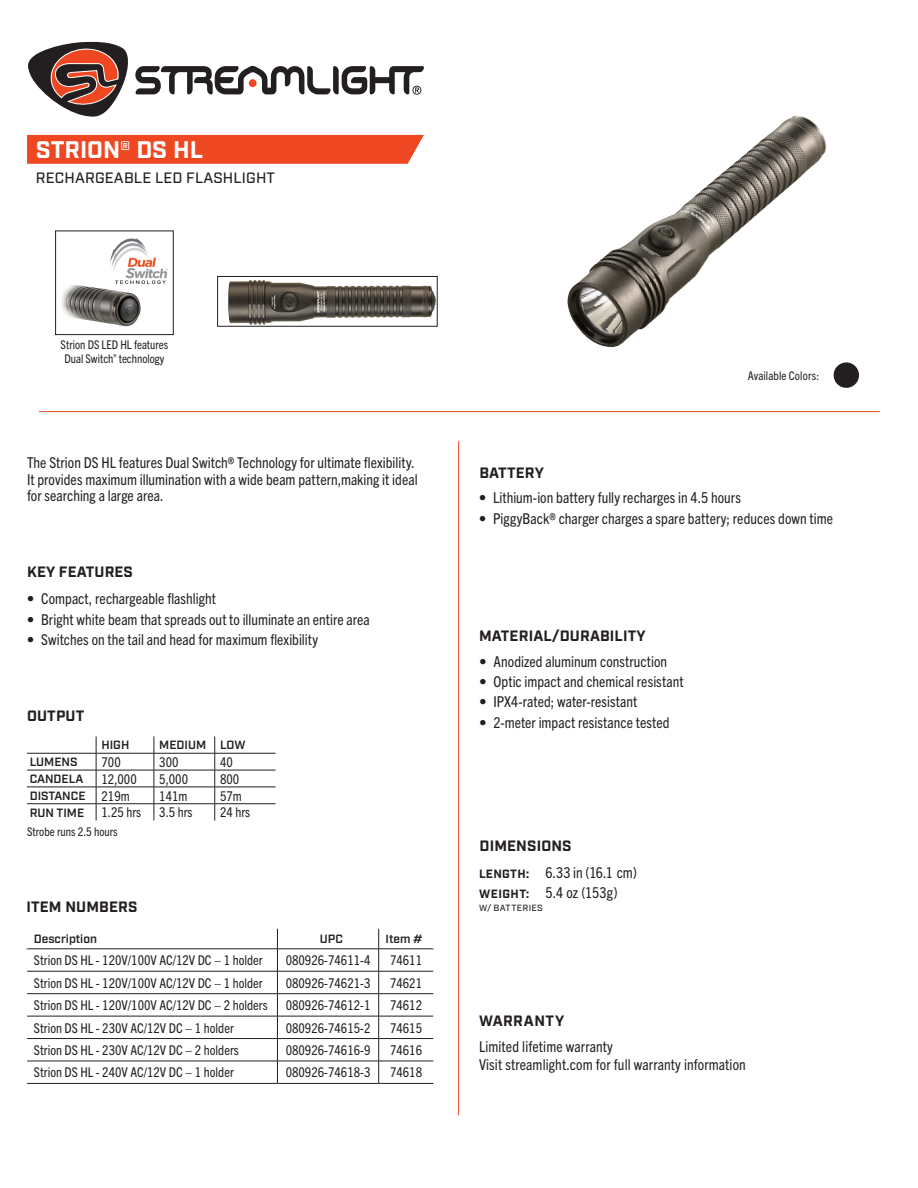
<style>
.page{position:relative;width:918px;height:1188px;background:#fff}
.page>*{position:absolute;margin:0;border:0;box-sizing:border-box;transform-origin:0 0}
.t1{font:700 24px "Industry";color:#fff}
.t2{font:condensed 15px/16.5px "Trade Gothic Next LT Pro";letter-spacing:.005em;color:#231f20}
.t3{font:700 15px "Industry";letter-spacing:.01em;color:#231f20}
.t4{font:500 15px "Industry";letter-spacing:.01em;color:#231f20}
.t5{font:700 15px "Industry";letter-spacing:.035em;color:#231f20}
.t6{font:condensed 13.5px "Trade Gothic Next LT Pro";color:#231f20}
.t7{font:condensed 12px "Trade Gothic Next LT Pro";color:#231f20}
.t8{font:600 12px "Industry";color:#231f20}
.t9{font:700 12px "Industry";letter-spacing:.03em;color:#231f20}
.t10{font:500 9px "Industry";letter-spacing:.04em;color:#231f20}
</style>
<div class="page">
<div style="left:834px;top:362px;width:25px;height:26px;background:#231f20;border-radius:50%"></div>
<hr style="left:27px;top:971px;width:250px;height:1px;background:#231f20">
<hr style="left:277px;top:971px;width:102px;height:1px;background:#231f20">
<hr style="left:379px;top:971px;width:54px;height:1px;background:#231f20">
<hr style="left:27px;top:993px;width:250px;height:1px;background:#231f20">
<hr style="left:277px;top:993px;width:102px;height:1px;background:#231f20">
<hr style="left:379px;top:993px;width:54px;height:1px;background:#231f20">
<hr style="left:27px;top:1016px;width:250px;height:1px;background:#231f20">
<hr style="left:277px;top:1016px;width:102px;height:1px;background:#231f20">
<hr style="left:379px;top:1016px;width:54px;height:1px;background:#231f20">
<hr style="left:27px;top:1038px;width:250px;height:1px;background:#231f20">
<hr style="left:277px;top:1038px;width:102px;height:1px;background:#231f20">
<hr style="left:379px;top:1038px;width:54px;height:1px;background:#231f20">
<hr style="left:27px;top:1061px;width:250px;height:1px;background:#231f20">
<hr style="left:277px;top:1061px;width:102px;height:1px;background:#231f20">
<hr style="left:379px;top:1061px;width:54px;height:1px;background:#231f20">
<hr style="left:27px;top:1083px;width:250px;height:1px;background:#231f20">
<hr style="left:277px;top:1083px;width:102px;height:1px;background:#231f20">
<hr style="left:379px;top:1083px;width:54px;height:1px;background:#231f20">
<hr style="left:26px;top:949px;width:251px;height:1px;background:#231f20">
<hr style="left:277px;top:949px;width:102px;height:1px;background:#231f20">
<hr style="left:379px;top:949px;width:55px;height:1px;background:#231f20">
<svg style="left:277px;top:929px;width:1px;height:154px"></svg>
<svg style="left:378px;top:929px;width:1px;height:154px"></svg>
<hr style="left:27px;top:753px;width:69px;height:1px;background:#231f20">
<hr style="left:96px;top:753px;width:58px;height:1px;background:#231f20">
<hr style="left:154px;top:753px;width:61px;height:1px;background:#231f20">
<hr style="left:215px;top:753px;width:61px;height:1px;background:#231f20">
<hr style="left:27px;top:770px;width:69px;height:1px;background:#231f20">
<hr style="left:96px;top:770px;width:58px;height:1px;background:#231f20">
<hr style="left:154px;top:770px;width:61px;height:1px;background:#231f20">
<hr style="left:215px;top:770px;width:61px;height:1px;background:#231f20">
<hr style="left:27px;top:787px;width:69px;height:1px;background:#231f20">
<hr style="left:96px;top:787px;width:58px;height:1px;background:#231f20">
<hr style="left:154px;top:787px;width:61px;height:1px;background:#231f20">
<hr style="left:215px;top:787px;width:61px;height:1px;background:#231f20">
<hr style="left:27px;top:803px;width:69px;height:1px;background:#231f20">
<hr style="left:96px;top:803px;width:58px;height:1px;background:#231f20">
<svg style="left:96px;top:736px;width:1px;height:85px"></svg>
<hr style="left:154px;top:803px;width:61px;height:1px;background:#231f20">
<svg style="left:154px;top:736px;width:1px;height:85px"></svg>
<hr style="left:215px;top:803px;width:61px;height:1px;background:#231f20">
<svg style="left:214px;top:736px;width:1px;height:85px"></svg>
<hr style="left:458px;top:441px;width:1px;height:674px;background:#ef4722">
<hr style="left:39px;top:411px;width:841px;height:1px;background:#ef4722">
<div style="left:27px;top:135px;width:397px;height:29px;background:#ef4722"></div>
<svg style="left:28px;top:41px;width:396px;height:76px"></svg>
<img style="left:567px;top:116px;width:259px;height:231px">
<img style="left:62px;top:285px;width:79px;height:42px">
<div style="left:55px;top:231px;width:118px;height:104px;border:1px solid #231f20"></div>
<img style="left:110px;top:238px;width:57px;height:47px">
<img style="left:228px;top:280px;width:207px;height:44px">
<div style="left:217px;top:276px;width:220px;height:50px;border:1px solid #231f20"></div>
<p class="t1" style="left:36px;top:135px;width:169px">STRION® DS HL</p>
<p class="t4" style="left:36px;top:169px;width:241px">RECHARGEABLE LED FLASHLIGHT</p>
<p class="t7" style="left:61px;top:336px;width:109px">Strion DS LED HL features</p>
<p class="t7" style="left:64px;top:351px;width:101px">Dual Switch<sup>®</sup> technology</p>
<p class="t2" style="left:27px;top:454px;width:389px">The Strion DS HL features Dual Switch® Technology for ultimate flexibility.</p>
<p class="t2" style="left:27px;top:470px;width:392px">It provides maximum illumination with a wide beam pattern,making it ideal for searching a large area.</p>
<p class="t3" style="left:27px;top:563px;width:107px">KEY FEATURES</p>
<p class="t2" style="left:27px;top:590px;width:190px">• Compact, rechargeable flashlight</p>
<p class="t2" style="left:27px;top:610px;width:344px">• Bright white beam that spreads out to illuminate an entire area</p>
<p class="t2" style="left:27px;top:630px;width:293px">• Switches on the tail and head for maximum flexibility</p>
<p class="t3" style="left:27px;top:707px;width:59px">OUTPUT</p>
<p class="t8" style="left:102px;top:738px;width:29px">HIGH</p>
<p class="t8" style="left:159px;top:738px;width:48px">MEDIUM</p>
<p class="t8" style="left:220px;top:738px;width:27px">LOW</p>
<p class="t8" style="left:30px;top:755px;width:49px">LUMENS</p>
<p class="t6" style="left:102px;top:753px;width:21px">700</p>
<p class="t6" style="left:159px;top:753px;width:21px">300</p>
<p class="t6" style="left:220px;top:753px;width:14px">40</p>
<p class="t8" style="left:30px;top:772px;width:55px">CANDELA</p>
<p class="t6" style="left:102px;top:770px;width:37px">12,000</p>
<p class="t6" style="left:159px;top:770px;width:30px">5,000</p>
<p class="t6" style="left:220px;top:770px;width:21px">800</p>
<p class="t8" style="left:30px;top:788px;width:57px">DISTANCE</p>
<p class="t6" style="left:102px;top:786px;width:30px">219m</p>
<p class="t6" style="left:159px;top:786px;width:30px">141m</p>
<p class="t6" style="left:220px;top:786px;width:23px">57m</p>
<p class="t8" style="left:30px;top:805px;width:56px">RUN TIME</p>
<p class="t6" style="left:102px;top:803px;width:41px">1.25 hrs</p>
<p class="t6" style="left:159px;top:803px;width:35px">3.5 hrs</p>
<p class="t6" style="left:220px;top:803px;width:32px">24 hrs</p>
<p class="t7" style="left:27px;top:823px;width:92px">Strobe runs 2.5 hours</p>
<p class="t3" style="left:26px;top:898px;width:113px">ITEM NUMBERS</p>
<p class="t8" style="left:34px;top:932px;width:65px">Description</p>
<p class="t8" style="left:320px;top:932px;width:25px">UPC</p>
<p class="t8" style="left:386px;top:932px;width:39px">Item #</p>
<p class="t6" style="left:34px;top:951px;width:230px">Strion DS HL - 120V/100V AC/12V DC – 1 holder</p>
<p class="t6" style="left:286px;top:951px;width:86px">080926-74611-4</p>
<p class="t6" style="left:390px;top:951px;width:34px">74611</p>
<p class="t6" style="left:34px;top:974px;width:230px">Strion DS HL - 120V/100V AC/12V DC – 1 holder</p>
<p class="t6" style="left:286px;top:974px;width:86px">080926-74621-3</p>
<p class="t6" style="left:390px;top:974px;width:34px">74621</p>
<p class="t6" style="left:34px;top:996px;width:235px">Strion DS HL - 120V/100V AC/12V DC – 2 holders</p>
<p class="t6" style="left:286px;top:996px;width:86px">080926-74612-1</p>
<p class="t6" style="left:390px;top:996px;width:34px">74612</p>
<p class="t6" style="left:34px;top:1018px;width:202px">Strion DS HL - 230V AC/12V DC – 1 holder</p>
<p class="t6" style="left:286px;top:1018px;width:86px">080926-74615-2</p>
<p class="t6" style="left:390px;top:1018px;width:34px">74615</p>
<p class="t6" style="left:34px;top:1041px;width:207px">Strion DS HL - 230V AC/12V DC – 2 holders</p>
<p class="t6" style="left:286px;top:1041px;width:86px">080926-74616-9</p>
<p class="t6" style="left:390px;top:1041px;width:34px">74616</p>
<p class="t6" style="left:34px;top:1063px;width:202px">Strion DS HL - 240V AC/12V DC – 1 holder</p>
<p class="t6" style="left:286px;top:1063px;width:86px">080926-74618-3</p>
<p class="t6" style="left:390px;top:1063px;width:34px">74618</p>
<p class="t3" style="left:480px;top:463px;width:66px">BATTERY</p>
<p class="t7" style="left:748px;top:367px;width:73px">Available Colors:</p>
<p class="t2" style="left:479px;top:489px;width:263px">• Lithium-ion battery fully recharges in 4.5 hours</p>
<p class="t2" style="left:479px;top:509px;width:356px">• PiggyBack® charger charges a spare battery; reduces down time</p>
<p class="t3" style="left:479px;top:627px;width:168px">MATERIAL/DURABILITY</p>
<p class="t2" style="left:479px;top:652px;width:189px">• Anodized aluminum construction</p>
<p class="t2" style="left:479px;top:672px;width:206px">• Optic impact and chemical resistant</p>
<p class="t2" style="left:479px;top:693px;width:159px">• IPX4-rated; water-resistant</p>
<p class="t2" style="left:479px;top:713px;width:192px">• 2-meter impact resistance tested</p>
<p class="t3" style="left:480px;top:837px;width:94px">DIMENSIONS</p>
<p class="t9" style="left:479px;top:866px;width:52px">LENGTH:</p>
<p class="t2" style="left:545px;top:863px;width:93px">6.33 in (16.1 cm)</p>
<p class="t9" style="left:479px;top:886px;width:51px">WEIGHT:</p>
<p class="t2" style="left:545px;top:883px;width:74px">5.4 oz (153g)</p>
<p class="t10" style="left:479px;top:903px;width:65px">W/ BATTERIES</p>
<p class="t5" style="left:479px;top:1012px;width:87px">WARRANTY</p>
<p class="t2" style="left:479px;top:1038px;width:135px">Limited lifetime warranty</p>
<p class="t2" style="left:479px;top:1056px;width:268px">Visit streamlight.com for full warranty information</p>
</div>
